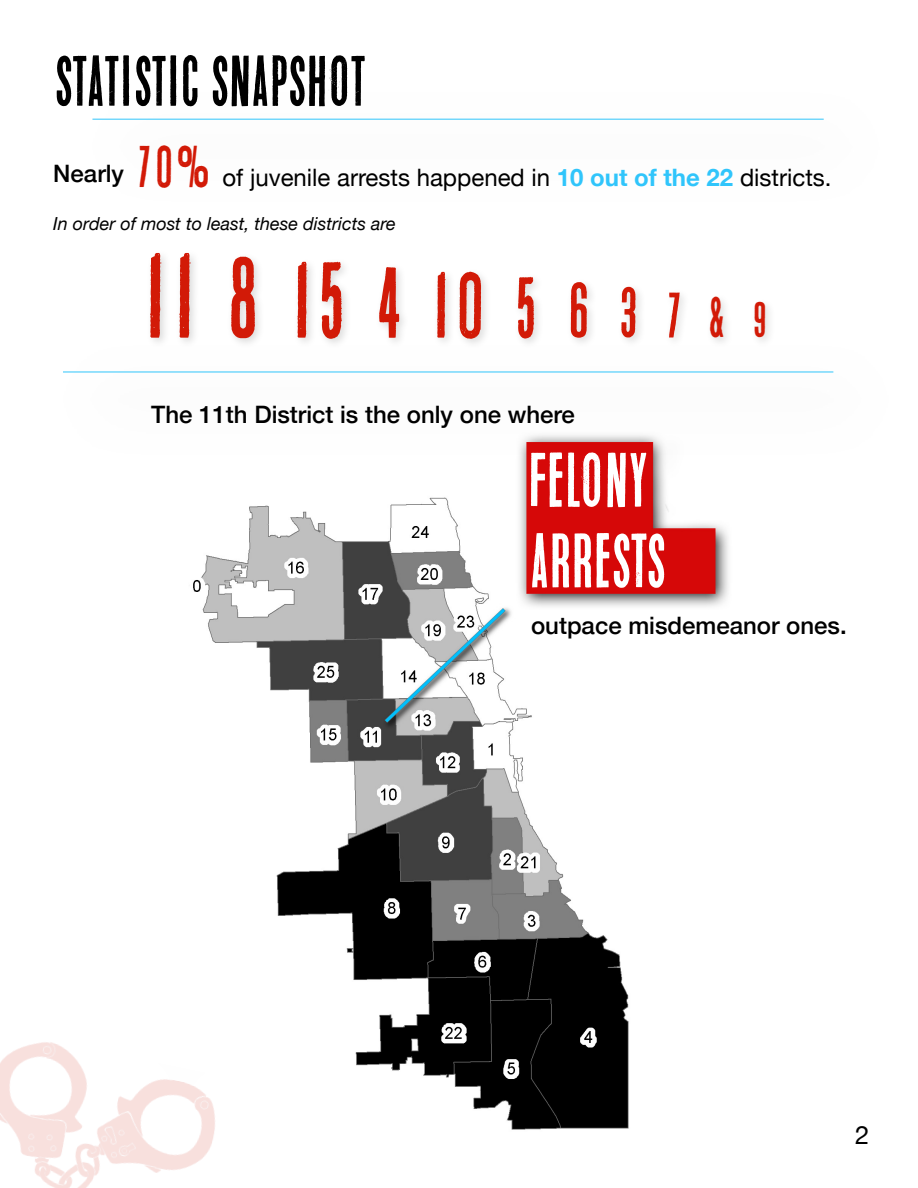
<style>
.page{position:relative;width:918px;height:1188px;background:#fff}
.page>*{position:absolute;margin:0;border:0;box-sizing:border-box;transform-origin:0 0}
.t1{font:100.5px "White Elephant";color:#d21a07}
.t2{font:64.5px/80.6px "White Elephant";color:#fff}
.t3{font:60px "White Elephant";color:#000}
.t4{font:25.5px "Helvetica Neue";color:#000}
.t5{font:500 24px "Helvetica Neue";color:#000}
.t6{font:24px "Helvetica Neue";color:#000}
.t7{font:italic 18px "Helvetica Neue";color:#000}
.s1{font-family:"White Elephant";font-weight:400;font-size:49.5px;color:#d21a07}
.s2{font-size:96px}
.s3{font-size:90px}
.s4{font-size:84px}
.s5{font-size:78px}
.s6{font-size:72px}
.s7{font-size:66px}
.s8{font-size:60px}
.s9{font-size:54px}
.s10{font-size:48px}
.s11{font-size:42px}
.s12{font-weight:700;color:#30c5fb}
</style>
<div class="page">
<hr style="left:92px;top:119px;width:732px;height:1px;background:#30c5fb">
<img style="left:193px;top:455px;width:536px;height:675px">
<img style="left:0;top:1032px;width:237px;height:156px">
<hr style="left:63px;top:372px;width:770px;height:1px;background:#30c5fb">
<div style="left:146px;top:248px;width:630px;height:102px;background:#000;opacity:.15"></div>
<h3 class="t3" style="left:54px;top:51px;width:314px">STATISTIC SNAPSHOT</h3>
<p class="t5" style="left:53px;top:154px;width:158px">Nearly <span class="s1">70%</span></p>
<p class="t7" style="left:53px;top:210px;width:344px">In order of most to least, these districts are</p>
<h1 class="t1" style="left:143px;top:246px;width:626px">11 <span class="s2">8</span><span class="s3">15</span><span class="s4">4</span><span class="s5">10</span><span class="s6">5</span><span class="s7">6</span><span class="s8">3</span> <span class="s9">7</span> <span class="s10">&amp;</span> <span class="s11">9</span></h1>
<p class="t6" style="left:223px;top:161px;width:611px">of juvenile arrests happened in <span class="s12">10 out of the 22</span> districts.</p>
<p class="t5" style="left:151px;top:395px;width:425px">The 11th District is the only one where</p>
<h2 class="t2" style="left:527px;top:443px;width:140px">FELONY<br>ARRESTS</h2>
<p class="t5" style="left:531px;top:607px;width:317px">outpace misdemeanor ones.</p>
<p class="t4" style="left:855px;top:1116px;width:16px">2</p>
</div>
